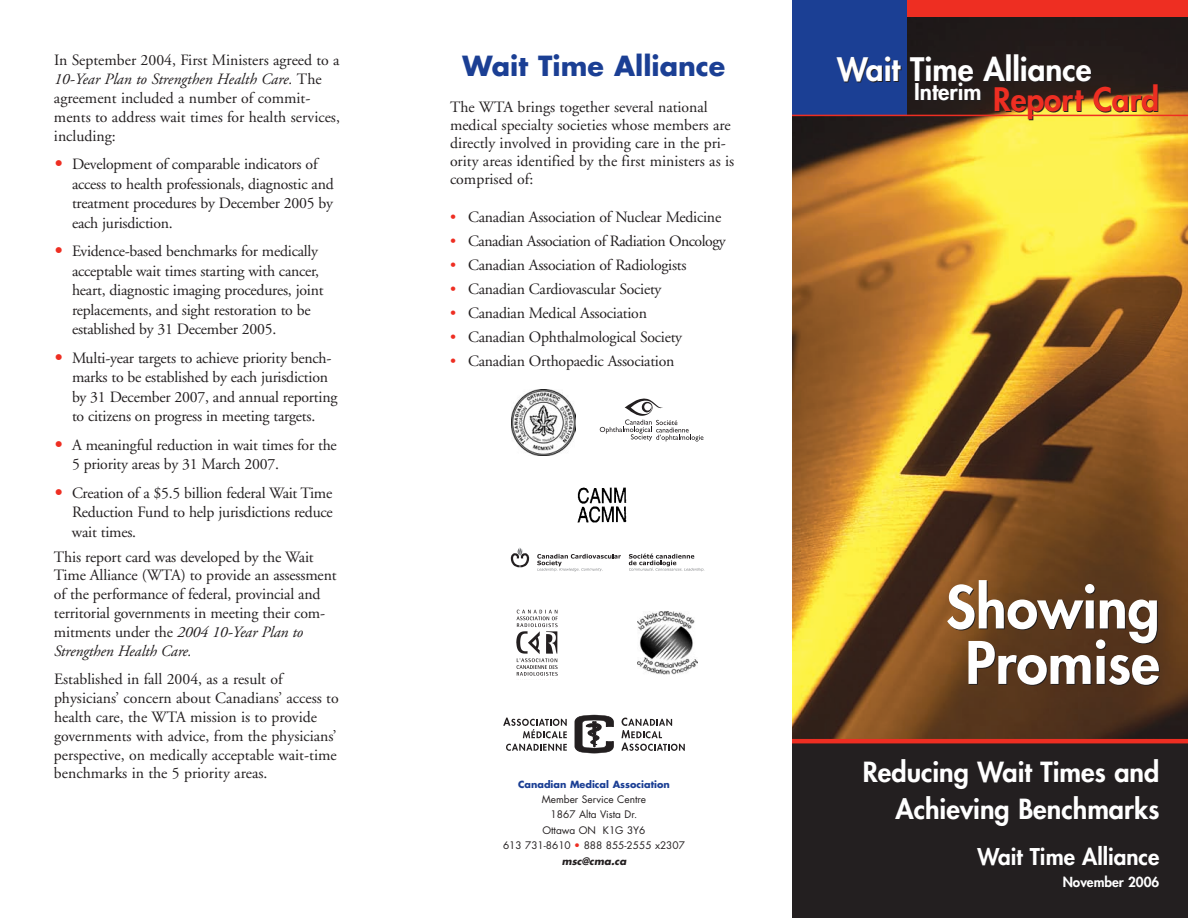
<style>
.page{position:relative;width:1188px;height:918px;background:#fff}
.page>*{position:absolute;margin:0;border:0;box-sizing:border-box;transform-origin:0 0}
.t1{font:800 57px/55.5px "Futura";color:#fff;text-align:center}
.t2{font:800 31.5px/30px "Futura";color:#fff}
.t3{font:800 27px/37.5px "Futura";color:#fff;text-align:right}
.t4{font:700 27px "Futura";color:#1b3f94}
.t5{font:800 22.5px "Futura";color:#fff}
.t6{font:15.75px/18.9px "Adobe Garamond";letter-spacing:-.015em;color:#231f20}
.t7{font:800 13.5px "Futura";color:#fff}
.t8{font:10.05px/15.5px "Futura";color:#231f20;text-align:center}
.t9{font:700 9.6px "Futura";color:#1b3f94}
.s1{font-style:italic}
.s2{font-family:"Futura";color:#ee2e22}
.s3{color:#ee2e22}
.s4{font-weight:700;font-style:italic}
</style>
<div class="page">
<img style="left:792px;top:17px;width:396px;height:722px">
<svg style="left:575px;top:715px;width:38px;height:38px"></svg>
<svg style="left:506px;top:744px;width:61px;height:7px"></svg>
<svg style="left:621px;top:718px;width:64px;height:33px"></svg>
<svg style="left:503px;top:718px;width:64px;height:20px"></svg>
<img style="left:511px;top:390px;width:65px;height:65px">
<img style="left:577px;top:487px;width:50px;height:36px">
<img style="left:516px;top:609px;width:42px;height:67px">
<svg style="left:511px;top:547px;width:18px;height:20px"></svg>
<svg style="left:537px;top:554px;width:84px;height:17px"></svg>
<svg style="left:629px;top:554px;width:76px;height:17px"></svg>
<img style="left:638px;top:611px;width:59px;height:64px">
<svg style="left:600px;top:399px;width:103px;height:43px"></svg>
<div style="left:792px;top:743px;width:396px;height:175px;background:#231f20"></div>
<div style="left:792px;top:0;width:114px;height:115px;background:#1b3f94"></div>
<hr style="left:792px;top:115px;width:396px;height:1px;background:#ee2e22">
<hr style="left:792px;top:739px;width:396px;height:4px;background:#ee2e22">
<p class="t6" style="left:54px;top:52px;width:288px">In September 2004, First Ministers agreed to a <span class="s1">10-Year Plan to Strengthen Health Care.</span> The agreement included a number of commit&shy;ments to address wait times for health services, including:</p>
<p class="t6" style="left:72px;top:156px;width:263px;line-height:19.5px;text-indent:-18px"><span class="s2">•</span> Development of comparable indicators of access to health professionals, diagnostic and treatment procedures by December 2005 by each jurisdiction.</p>
<p class="t6" style="left:72px;top:243px;width:253px;line-height:19.5px;text-indent:-18px"><span class="s2">•</span> Evidence-based benchmarks for medically acceptable wait times starting with cancer, heart, diagnostic imaging procedures, joint replacements, and sight restoration to be established by 31 December 2005.</p>
<p class="t6" style="left:72px;top:350px;width:267px;line-height:19.5px;text-indent:-18px"><span class="s2">•</span> Multi-year targets to achieve priority bench&shy;marks to be established by each jurisdiction by 31 December 2007, and annual reporting to citizens on progress in meeting targets.</p>
<p class="t6" style="left:72px;top:437px;width:266px;line-height:19.5px;text-indent:-18px"><span class="s2">•</span> A meaningful reduction in wait times for the<br>5 priority areas by 31 March 2007.</p>
<p class="t6" style="left:72px;top:485px;width:262px;line-height:19.5px;text-align:justify;text-indent:-18px"><span class="s2">•</span> Creation of a $5.5 billion federal Wait Time Reduction Fund to help jurisdictions reduce wait times.</p>
<p class="t6" style="left:54px;top:548px;width:284px">This report card was developed by the Wait Time Alliance (WTA) to provide an assessment of the performance of federal, provincial and territorial governments in meeting their com&shy;mitments under the <span class="s1">2004 10-Year Plan to Strengthen Health Care.</span></p>
<p class="t6" style="left:54px;top:671px;width:286px">Established in fall 2004, as a result of physicians’ concern about Canadians’ access to health care, the WTA mission is to provide governments with advice, from the physicians’ perspective, on medically acceptable wait-time benchmarks in the 5 priority areas.</p>
<h3 class="t4" style="left:463px;top:54px;width:264px">Wait Time Alliance</h3>
<p class="t6" style="left:450px;top:100px;width:286px;line-height:18px">The WTA brings together several national medical specialty societies whose members are directly involved in providing care in the pri&shy;ority areas identified by the first ministers as is comprised of:</p>
<p class="t6" style="left:450px;top:209px;width:273px"><span class="s3">•</span> Canadian Association of Nuclear Medicine</p>
<p class="t6" style="left:450px;top:233px;width:277px"><span class="s3">•</span> Canadian Association of Radiation Oncology</p>
<p class="t6" style="left:450px;top:257px;width:238px"><span class="s3">•</span> Canadian Association of Radiologists</p>
<p class="t6" style="left:450px;top:281px;width:213px"><span class="s3">•</span> Canadian Cardiovascular Society</p>
<p class="t6" style="left:450px;top:305px;width:198px"><span class="s3">•</span> Canadian Medical Association</p>
<p class="t6" style="left:450px;top:329px;width:234px"><span class="s3">•</span> Canadian Ophthalmological Society</p>
<p class="t6" style="left:450px;top:353px;width:226px"><span class="s3">•</span> Canadian Orthopaedic Association</p>
<p class="t9" style="left:518px;top:780px;width:153px">Canadian Medical Association</p>
<p class="t8" style="left:503px;top:792px;width:183px">Member Service Centre<br>1867 Alta Vista Dr.<br>Ottawa ON K1G 3Y6<br>613 731-8610 <span class="s3">•</span> 888 855-2555 x2307 <span class="s4">msc@cma.ca</span></p>
<h2 class="t2" style="left:914px;top:56px;width:246px;text-indent:-77px">Wait Time Alliance<br><sup>Interim</sup> <span class="s3">Report Card</span></h2>
<h1 class="t1" style="left:946px;top:584px;width:215px">Showing<br>Promise</h1>
<h3 class="t3" style="left:863px;top:755px;width:298px">Reducing Wait Times and<br>Achieving Benchmarks</h3>
<h3 class="t5" style="left:977px;top:846px;width:183px">Wait Time Alliance</h3>
<p class="t7" style="left:1063px;top:876px;width:98px">November 2006</p>
</div>
